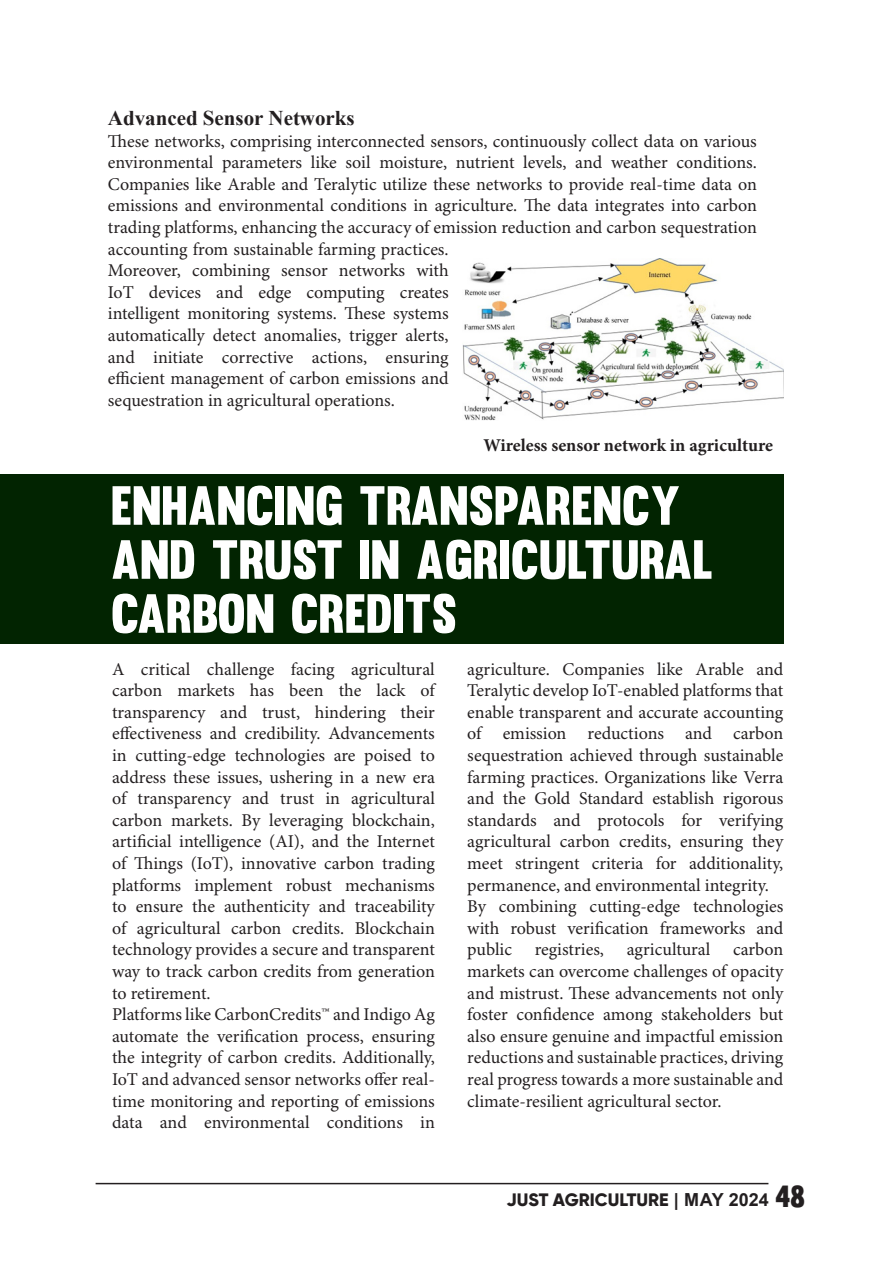
<style>
.page{position:relative;width:893px;height:1263px;background:#fff}
.page>*{position:absolute;margin:0;border:0;box-sizing:border-box;transform-origin:0 0}
.t1{font:54px/54px "Muro";color:#fff}
.t2{font:700 21px "Times New Roman";color:#231f20}
.t3{font:18px/21.6px "Minion Pro";color:#231f20;text-align:justify}
.t4{font:700 18px "Minion Pro";color:#231f20}
.t5{font:800 18px "Gilroy";color:#231f20}
.s1{font-family:"Arial";font-weight:700}
.s2{font-family:"Muro";font-weight:400;font-size:30px}
</style>
<div class="page">
<hr style="left:96px;top:1183px;width:672px;height:1px;background:#231f20">
<div style="left:0;top:474px;width:783px;height:169px;background:#022401"></div>
<img style="left:462px;top:258px;width:321px;height:163px">
<p class="t2" style="left:108px;top:103px;width:248px">Advanced Sensor Networks</p>
<p class="t3" style="left:108px;top:131px;width:651px;text-align:left">These networks, comprising interconnected sensors, continuously collect data on various environmental parameters like soil moisture, nutrient levels, and weather conditions.<br>Companies like Arable and Teralytic utilize these networks to provide real-time data on emissions and environmental conditions in agriculture. The data integrates into carbon trading platforms, enhancing the accuracy of emission reduction and carbon sequestration accounting from sustainable farming practices.<br>Moreover, combining sensor networks with<br>IoT devices and edge computing creates<br>intelligent monitoring systems. These systems<br>automatically detect anomalies, trigger alerts,<br>and initiate corrective actions, ensuring<br>efficient management of carbon emissions and<br>sequestration in agricultural operations.</p>
<p class="t4" style="left:483px;top:433px;width:291px">Wireless sensor network in agriculture</p>
<p class="t1" style="left:111px;top:478px;width:604px">ENHANCING TRANSPARENCY<br>AND TRUST IN AGRICULTURAL<br>CARBON CREDITS</p>
<p class="t3" style="left:112px;top:659px;width:324px">A critical challenge facing agricultural carbon markets has been the lack of transparency and trust, hindering their effectiveness and credibility. Advancements in cutting-edge technologies are poised to address these issues, ushering in a new era of transparency and trust in agricultural carbon markets. By leveraging blockchain, artificial intelligence (AI), and the Internet of Things (IoT), innovative carbon trading platforms implement robust mechanisms to ensure the authenticity and traceability of agricultural carbon credits. Blockchain technology provides a secure and transparent way to track carbon credits from generation to retirement.</p>
<p class="t3" style="left:112px;top:1004px;width:324px">Platforms like CarbonCredits™ and Indigo Ag automate the verification process, ensuring the integrity of carbon credits. Additionally, IoT and advanced sensor networks offer real&shy;time monitoring and reporting of emissions data and environmental conditions in</p>
<p class="t3" style="left:467px;top:659px;width:318px">agriculture. Companies like Arable and Teralytic develop IoT-enabled platforms that enable transparent and accurate accounting of emission reductions and carbon sequestration achieved through sustainable farming practices. Organizations like Verra and the Gold Standard establish rigorous standards and protocols for verifying agricultural carbon credits, ensuring they meet stringent criteria for additionality, permanence, and environmental integrity.</p>
<p class="t3" style="left:467px;top:896px;width:318px">By combining cutting-edge technologies with robust verification frameworks and public</p>
<p class="t3" style="left:467px;top:939px;width:318px;text-indent:266px">carbon markets can overcome challenges of opacity and mistrust. These advancements not only foster confidence among stakeholders but also ensure genuine and impactful emission reductions and sustainable practices, driving real progress towards a more sustainable and climate-resilient agricultural sector.</p>
<p class="t3" style="left:535px;top:939px;width:71px">registries,</p>
<p class="t3" style="left:627px;top:939px;width:85px">agricultural</p>
<p class="t5" style="left:507px;top:1188px;width:300px">JUST AGRICULTURE <span class="s1">| MAY 2024</span> <span class="s2">48</span></p>
</div>
